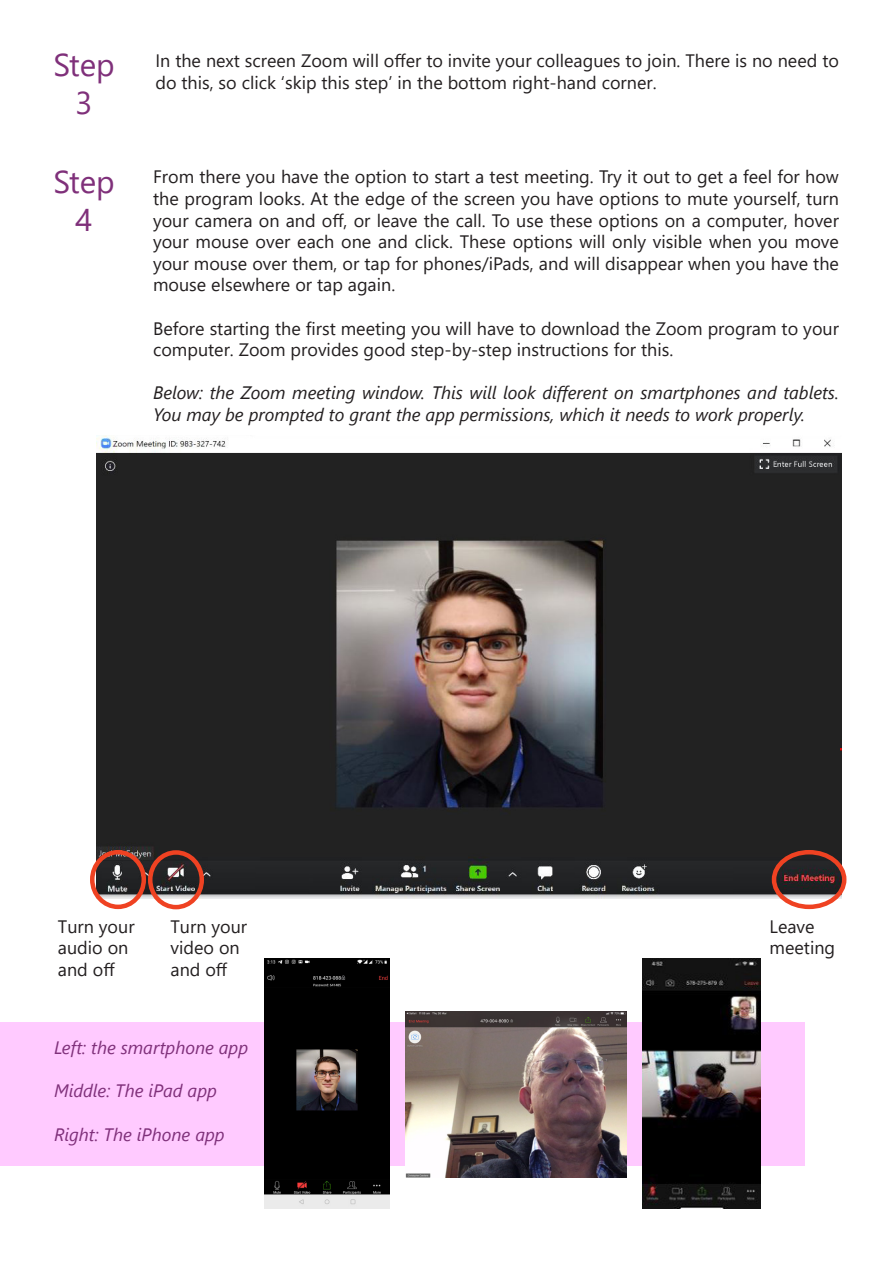
<style>
.page{position:relative;width:893px;height:1263px;background:#fff}
.page>*{position:absolute;margin:0;border:0;box-sizing:border-box;transform-origin:0 0}
.t1{font:31.5px "Segoe UI";color:#7f307a}
.t2{font:18px/21.6px "Segoe UI";color:#231f20}
.t3{font:italic 18px/21.6px "Segoe UI";color:#231f20}
.t4{font:italic 18px "Segoe UI";color:#7f307a}
</style>
<div class="page">
<div style="left:0;top:1023px;width:804px;height:143px;background:#ffcaff"></div>
<img style="left:97px;top:435px;width:744px;height:463px">
<div style="left:90px;top:850px;width:56px;height:59px;border:4px solid #ef4222;border-radius:50%"></div>
<div style="left:148px;top:850px;width:56px;height:59px;border:4px solid #ef4222;border-radius:50%"></div>
<div style="left:772px;top:850px;width:74px;height:59px;border:4px solid #ef4222;border-radius:50%"></div>
<img style="left:264px;top:959px;width:126px;height:250px">
<img style="left:643px;top:959px;width:117px;height:250px">
<img style="left:405px;top:1011px;width:222px;height:166px">
<p class="t1" style="left:53px;top:35px;width:63px">Step</p>
<p class="t1" style="left:76px;top:73px;width:18px">3</p>
<p class="t1" style="left:53px;top:152px;width:63px">Step</p>
<p class="t1" style="left:76px;top:190px;width:18px">4</p>
<p class="t2" style="left:155px;top:48px;width:685px">In the next screen Zoom will offer to invite your colleagues to join. There is no need to do this, so click ‘skip this step’ in the bottom right-hand corner.</p>
<p class="t2" style="left:153px;top:165px;width:687px;text-align:justify">From there you have the option to start a test meeting. Try it out to get a feel for how the program looks. At the edge of the screen you have options to mute yourself, turn your camera on and off, or leave the call. To use these options on a computer, hover your mouse over each one and click. These options will only visible when you move your mouse over them, or tap for phones/iPads, and will disappear when you have the mouse elsewhere or tap again.</p>
<p class="t2" style="left:153px;top:316px;width:687px">Before starting the first meeting you will have to download the Zoom program to your computer. Zoom provides good step-by-step instructions for this.</p>
<p class="t3" style="left:153px;top:379px;width:687px">Below: the Zoom meeting window. This will look different on smartphones and tablets.<br>You may be prompted to grant the app permissions, which it needs to work properly.</p>
<p class="t2" style="left:58px;top:914px;width:78px">Turn your</p>
<p class="t2" style="left:58px;top:935px;width:72px">audio on</p>
<p class="t2" style="left:58px;top:957px;width:58px">and off</p>
<p class="t2" style="left:171px;top:914px;width:78px">Turn your</p>
<p class="t2" style="left:171px;top:935px;width:71px">video on</p>
<p class="t2" style="left:171px;top:957px;width:58px">and off</p>
<p class="t2" style="left:770px;top:914px;width:67px">Leave meeting</p>
<p class="t4" style="left:54px;top:1031px;width:196px">Left: the smartphone app</p>
<p class="t4" style="left:54px;top:1074px;width:164px">Middle: The iPad app</p>
<p class="t4" style="left:54px;top:1117px;width:172px">Right: The iPhone app</p>
</div>
